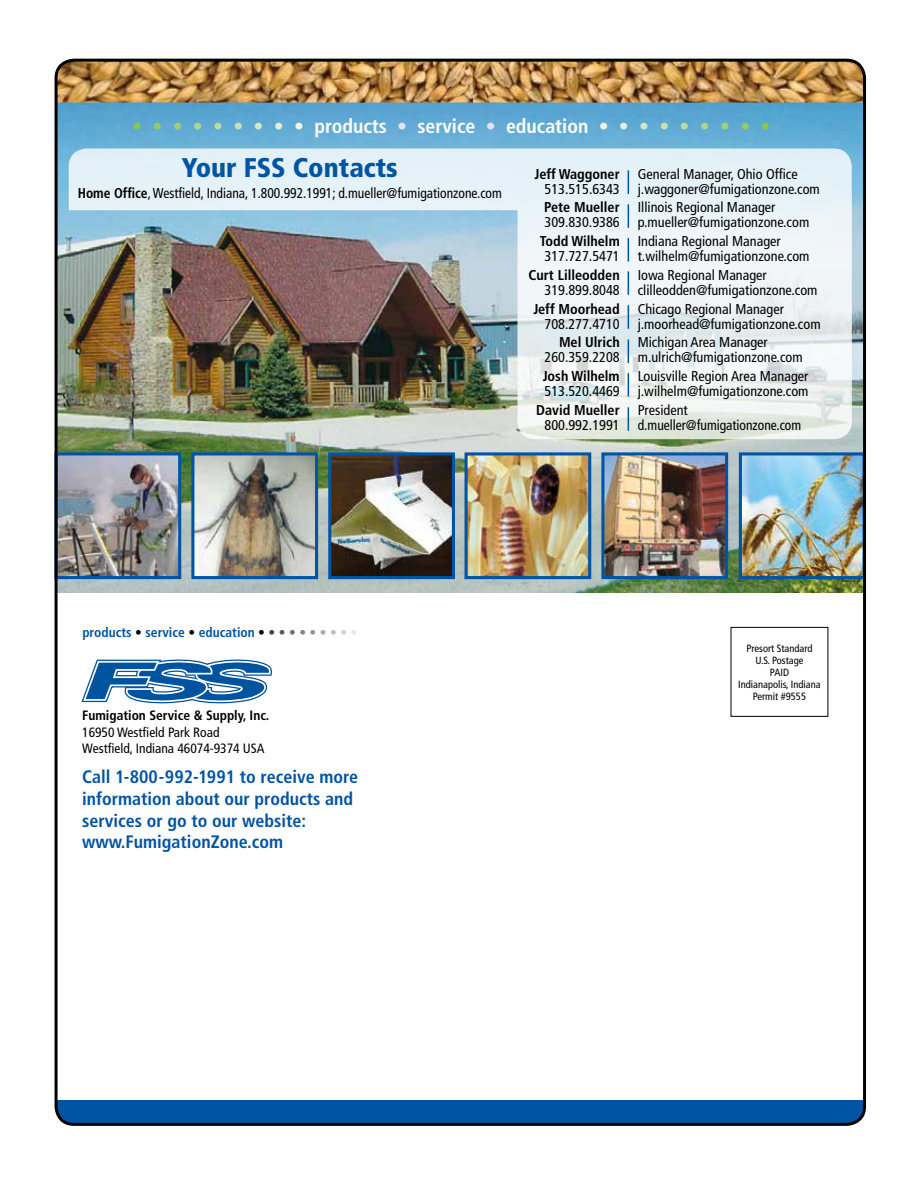
<style>
.page{position:relative;width:918px;height:1188px;background:#fff}
.page>*{position:absolute;margin:0;border:0;box-sizing:border-box;transform-origin:0 0}
.t1{font:900 condensed 27px "Frutiger";color:#0054a4}
.t2{font:700 condensed 19.8px "Frutiger";color:#fff}
.t3{font:700 condensed 18px/21.6px "Frutiger";color:#0054a4}
.t4{font:condensed 14.25px "Frutiger";color:#000}
.t5{font:condensed 14.25px "Frutiger";color:#000;scale:.95 1}
.t6{font:700 condensed 14.25px "Frutiger";color:#000}
.t7{font:condensed 13.5px/16.2px "Frutiger";color:#000}
.t8{font:700 condensed 13.5px "Frutiger";color:#0054a4}
.t9{font:700 condensed 13.5px "Frutiger";color:#000}
.t10{font:condensed 10.5px/12px "Frutiger";color:#000;text-align:center}
.s1{color:#88c651}
.s2{color:#95cb64}
.s3{color:#a1d078}
.s4{color:#aed68a}
.s5{color:#bbdc9b}
.s6{color:#c8e2ae}
.s7{color:#d5e9c1}
.s8{color:#e2efd4}
.s9{color:#eff6e8}
.s10{color:#e0e3f2}
.s11{font-weight:700}
.s12{color:#000}
.s13{color:#414042}
.s14{color:#58595b}
.s15{color:#6d6e71}
.s16{color:#808285}
.s17{color:#939598}
.s18{color:#a7a9ac}
.s19{color:#bcbec0}
.s20{color:#d1d3d4}
.s21{color:#e6e7e8}
</style>
<div class="page">
<img style="left:59px;top:103px;width:803px;height:490px">
<img style="left:69px;top:149px;width:783px;height:290px">
<svg style="left:81px;top:659px;width:191px;height:45px"></svg>
<img style="left:59px;top:456px;width:118px;height:119px">
<div style="left:55px;top:452px;width:126px;height:127px;border:3px solid #0054a4"></div>
<img style="left:195px;top:456px;width:119px;height:119px">
<div style="left:191px;top:452px;width:127px;height:127px;border:3px solid #0054a4"></div>
<img style="left:332px;top:456px;width:119px;height:119px">
<div style="left:328px;top:452px;width:127px;height:127px;border:3px solid #0054a4"></div>
<img style="left:469px;top:456px;width:118px;height:119px">
<div style="left:465px;top:452px;width:126px;height:127px;border:3px solid #0054a4"></div>
<img style="left:605px;top:456px;width:119px;height:119px">
<div style="left:601px;top:452px;width:127px;height:127px;border:3px solid #0054a4"></div>
<img style="left:743px;top:456px;width:119px;height:119px">
<div style="left:739px;top:452px;width:127px;height:127px;border:3px solid #0054a4"></div>
<img style="left:56px;top:60px;width:809px;height:43px">
<div style="left:56px;top:1100px;width:809px;height:24px;background:#0054a4"></div>
<div style="left:731px;top:627px;width:97px;height:90px;border:1px solid #000"></div>
<svg style="left:628px;top:170px;width:1px;height:24px"></svg>
<svg style="left:628px;top:204px;width:1px;height:24px"></svg>
<svg style="left:628px;top:238px;width:1px;height:24px"></svg>
<svg style="left:628px;top:271px;width:1px;height:24px"></svg>
<svg style="left:628px;top:305px;width:1px;height:24px"></svg>
<svg style="left:628px;top:340px;width:1px;height:23px"></svg>
<svg style="left:628px;top:373px;width:1px;height:24px"></svg>
<svg style="left:628px;top:407px;width:1px;height:24px"></svg>
<h2 class="t2" style="left:132px;top:114px;width:640px"><span class="s1">•</span> <span class="s2">•</span> <span class="s3">•</span> <span class="s4">•</span> <span class="s5">•</span> <span class="s6">•</span> <span class="s7">•</span> <span class="s8">•</span> <span class="s9">•</span> products <span class="s10">•</span> service <span class="s10">•</span> education <span class="s9">•</span> <span class="s8">•</span> <span class="s7">•</span> <span class="s6">•</span> <span class="s5">•</span> <span class="s4">•</span> <span class="s3">•</span> <span class="s2">•</span> <span class="s1">•</span></h2>
<h1 class="t1" style="left:182px;top:152px;width:217px">Your FSS Contacts</h1>
<p class="t5" style="left:78px;top:184px;width:448px"><span class="s11">Home Office</span>, Westfield, Indiana, 1.800.992.1991; d.mueller@fumigationzone.com</p>
<p class="t6" style="left:535px;top:165px;width:87px">Jeff Waggoner</p>
<p class="t4" style="left:638px;top:165px;width:161px">General Manager, Ohio Office</p>
<p class="t4" style="left:545px;top:180px;width:77px">513.515.6343</p>
<p class="t4" style="left:638px;top:180px;width:184px">j.waggoner@fumigationzone.com</p>
<p class="t6" style="left:544px;top:199px;width:77px">Pete Mueller</p>
<p class="t4" style="left:638px;top:199px;width:139px">Illinois Regional Manager</p>
<p class="t4" style="left:545px;top:214px;width:77px">309.830.9386</p>
<p class="t4" style="left:638px;top:214px;width:173px">p.mueller@fumigationzone.com</p>
<p class="t6" style="left:540px;top:233px;width:81px">Todd Wilhelm</p>
<p class="t4" style="left:638px;top:233px;width:145px">Indiana Regional Manager</p>
<p class="t4" style="left:545px;top:248px;width:77px">317.727.5471</p>
<p class="t4" style="left:638px;top:248px;width:173px">t.wilhelm@fumigationzone.com</p>
<p class="t6" style="left:529px;top:267px;width:93px">Curt Lilleodden</p>
<p class="t4" style="left:638px;top:267px;width:131px">Iowa Regional Manager</p>
<p class="t4" style="left:545px;top:282px;width:77px">319.899.8048</p>
<p class="t4" style="left:638px;top:282px;width:181px">clilleodden@fumigationzone.com</p>
<p class="t6" style="left:533px;top:300px;width:88px">Jeff Moorhead</p>
<p class="t4" style="left:638px;top:300px;width:148px">Chicago Regional Manager</p>
<p class="t4" style="left:545px;top:315px;width:77px">708.277.4710</p>
<p class="t4" style="left:638px;top:315px;width:184px">j.moorhead@fumigationzone.com</p>
<p class="t6" style="left:559px;top:334px;width:62px">Mel Ulrich</p>
<p class="t4" style="left:638px;top:334px;width:132px">Michigan Area Manager</p>
<p class="t4" style="left:545px;top:349px;width:77px">260.359.2208</p>
<p class="t4" style="left:638px;top:349px;width:166px">m.ulrich@fumigationzone.com</p>
<p class="t6" style="left:543px;top:368px;width:78px">Josh Wilhelm</p>
<p class="t4" style="left:638px;top:368px;width:172px">Louisville Region Area Manager</p>
<p class="t4" style="left:545px;top:383px;width:77px">513.520.4469</p>
<p class="t4" style="left:638px;top:383px;width:172px">j.wilhelm@fumigationzone.com</p>
<p class="t6" style="left:536px;top:402px;width:85px">David Mueller</p>
<p class="t4" style="left:638px;top:402px;width:52px">President</p>
<p class="t4" style="left:545px;top:417px;width:77px">800.992.1991</p>
<p class="t5" style="left:638px;top:417px;width:174px">d.mueller@fumigationzone.com</p>
<p class="t8" style="left:82px;top:624px;width:277px">products <span class="s12">•</span> service <span class="s12">•</span> education <span class="s12">•</span> <span class="s13">•</span> <span class="s14">•</span> <span class="s15">•</span> <span class="s16">•</span> <span class="s17">•</span> <span class="s18">•</span> <span class="s19">•</span> <span class="s20">•</span> <span class="s21">•</span></p>
<p class="t9" style="left:82px;top:708px;width:189px">Fumigation Service &amp; Supply, Inc.</p>
<p class="t7" style="left:82px;top:724px;width:184px">16950 Westfield Park Road<br>Westfield, Indiana 46074-9374 USA</p>
<p class="t3" style="left:82px;top:766px;width:278px">Call 1-800-992-1991 to receive more information about our products and services or go to our website: www.FumigationZone.com</p>
<p class="t10" style="left:738px;top:642px;width:84px">Presort Standard<br>U.S. Postage<br>PAID<br>Indianapolis, Indiana<br>Permit #9555</p>
</div>
